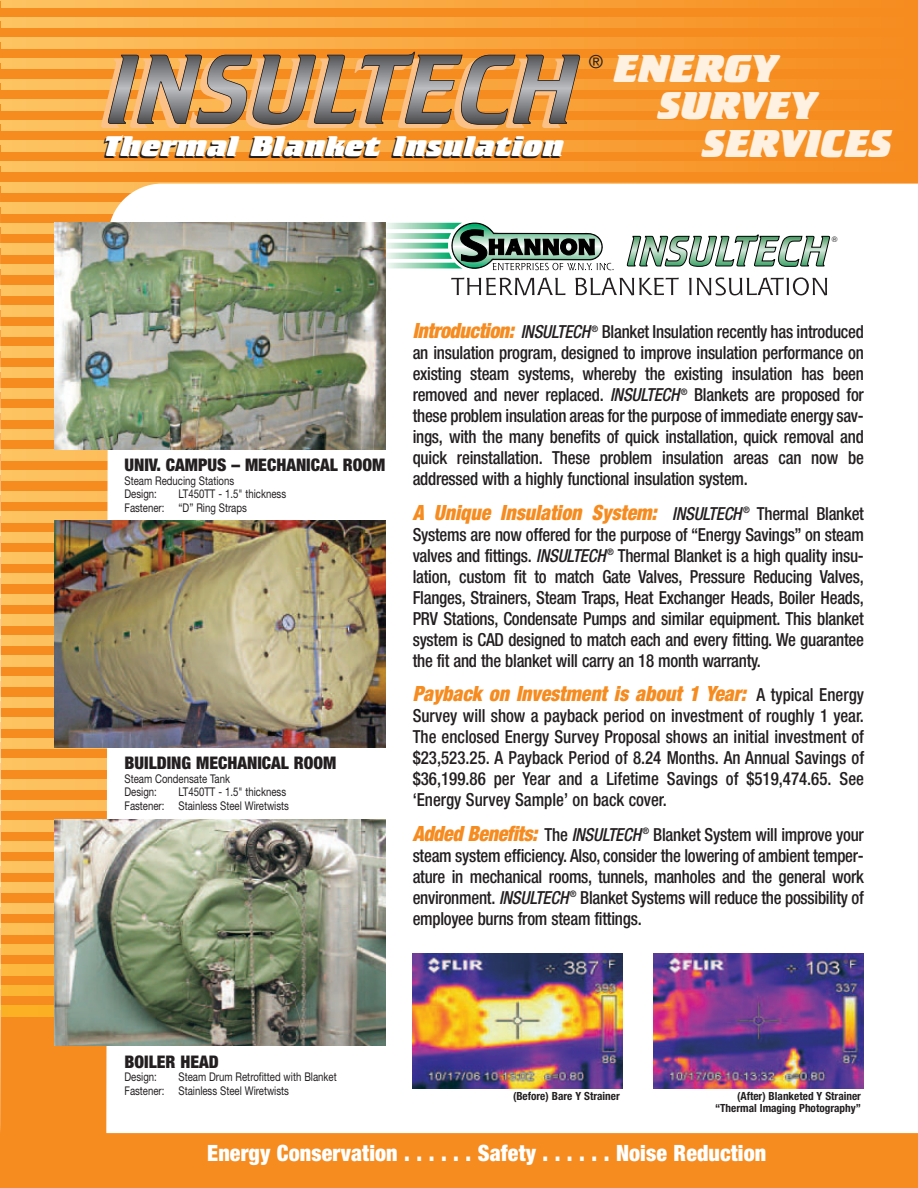
<style>
.page{position:relative;width:918px;height:1188px;background:#f68b1f}
.page>*{position:absolute;margin:0;border:0;box-sizing:border-box;transform-origin:0 0}
.t1{font:italic 800 36.75px "AT Crillee";letter-spacing:-.015em;color:#fef1e2;scale:1.08 1}
.t2{font:italic 800 27px "AT Crillee";color:#fff;scale:1.16 1}
.t3{font:900 condensed 22.5px "Helvetica Neue LT Std";letter-spacing:.005em;color:#fff}
.t4{font:italic 900 condensed 21px "Helvetica Neue LT Std";color:#f68b1f;scale:.94 1}
.t5{font:500 condensed 18px/21px "Helvetica Neue LT Std";letter-spacing:-.015em;color:#231f20;text-align:justify;scale:.94 1}
.t6{font:900 condensed 17.4px "Helvetica Neue LT Std";color:#231f20}
.t7{font:12px/13.5px "Helvetica Neue LT Std";color:#231f20;scale:.8 1}
.t8{font:700 condensed 11.25px/11.2px "Helvetica Neue LT Std";color:#231f20;text-align:right}
.t9{font:7.65px "Helvetica+T42+QLCMHX";color:#231f20}
.s1{font-weight:900;font-style:italic;font-size:21px;color:#f68b1f}
.s2{font-style:italic}
.s3{font-weight:500;font-size:18px;color:#231f20}
.s4{font-weight:500;font-style:normal;font-size:18px;color:#231f20}
</style>
<div class="page">
<svg style="left:1px;top:0;width:747px;height:7px;background:#faac46"></svg>
<svg style="left:1px;top:17px;width:747px;height:11px;background:#faac46"></svg>
<svg style="left:1px;top:38px;width:747px;height:10px;background:#faac46"></svg>
<svg style="left:1px;top:59px;width:747px;height:10px"></svg>
<svg style="left:1px;top:79px;width:747px;height:10px"></svg>
<svg style="left:1px;top:100px;width:747px;height:10px"></svg>
<svg style="left:1px;top:120px;width:747px;height:11px"></svg>
<svg style="left:1px;top:141px;width:747px;height:10px;background:#faac46"></svg>
<svg style="left:1px;top:162px;width:747px;height:10px;background:#faac46"></svg>
<svg style="left:1px;top:182px;width:917px;height:10px;background:#fbb960"></svg>
<div style="left:0;top:203px;width:918px;height:10px;background:#fdc15f"></div>
<div style="left:0;top:223px;width:918px;height:11px;background:#fdc260"></div>
<div style="left:0;top:244px;width:918px;height:10px;background:#fdc260"></div>
<div style="left:0;top:265px;width:918px;height:10px;background:#fdc260"></div>
<div style="left:0;top:285px;width:918px;height:10px;background:#fdc260"></div>
<div style="left:0;top:306px;width:918px;height:10px;background:#fdc260"></div>
<div style="left:0;top:326px;width:918px;height:11px;background:#fdc260"></div>
<div style="left:0;top:347px;width:918px;height:10px;background:#fdc260"></div>
<div style="left:0;top:368px;width:918px;height:10px;background:#fdc260"></div>
<div style="left:0;top:388px;width:918px;height:10px;background:#fdc260"></div>
<div style="left:0;top:409px;width:918px;height:10px;background:#fdc260"></div>
<div style="left:0;top:429px;width:918px;height:11px;background:#fdc260"></div>
<div style="left:0;top:450px;width:918px;height:10px;background:#fdc15f"></div>
<div style="left:0;top:471px;width:918px;height:10px;background:#fdc15f"></div>
<div style="left:0;top:491px;width:918px;height:10px;background:#fdc15f"></div>
<svg style="left:1px;top:512px;width:105px;height:10px"></svg>
<div style="left:0;top:532px;width:918px;height:11px;background:#fdc260"></div>
<div style="left:0;top:553px;width:918px;height:10px;background:#fdc260"></div>
<div style="left:0;top:574px;width:918px;height:10px;background:#fdc260"></div>
<div style="left:0;top:594px;width:918px;height:10px;background:#fdc260"></div>
<div style="left:0;top:615px;width:918px;height:10px;background:#fdc260"></div>
<div style="left:0;top:635px;width:918px;height:11px;background:#fdc260"></div>
<div style="left:0;top:656px;width:918px;height:10px;background:#fdc260"></div>
<div style="left:0;top:677px;width:918px;height:10px;background:#fdc260"></div>
<div style="left:0;top:697px;width:918px;height:10px;background:#fdc260"></div>
<div style="left:0;top:718px;width:918px;height:10px;background:#fdc260"></div>
<div style="left:0;top:738px;width:918px;height:11px;background:#fdc260"></div>
<div style="left:0;top:759px;width:918px;height:10px;background:#fdc15f"></div>
<div style="left:0;top:780px;width:918px;height:10px;background:#fdc15f"></div>
<div style="left:0;top:800px;width:918px;height:10px;background:#fdc15f"></div>
<div style="left:0;top:821px;width:918px;height:10px;background:#fdc260"></div>
<div style="left:0;top:841px;width:918px;height:11px;background:#fdc260"></div>
<div style="left:0;top:862px;width:918px;height:10px;background:#fdc260"></div>
<div style="left:0;top:883px;width:918px;height:10px;background:#fdc260"></div>
<div style="left:0;top:903px;width:918px;height:10px;background:#fdc260"></div>
<div style="left:0;top:924px;width:918px;height:10px;background:#fdbf56"></div>
<div style="left:0;top:944px;width:918px;height:11px;background:#fdbb49"></div>
<div style="left:0;top:965px;width:918px;height:10px;background:#fcb73f"></div>
<div style="left:0;top:985px;width:918px;height:11px;background:#fcb432"></div>
<div style="left:0;top:1006px;width:918px;height:10px;background:#fbb123"></div>
<svg style="left:0;top:185px;width:1px;height:947px"></svg>
<div style="left:106px;top:184px;width:812px;height:949px;background:#fff"></div>
<svg style="left:101px;top:52px;width:479px;height:77px"></svg>
<img style="left:413px;top:954px;width:210px;height:135px">
<img style="left:654px;top:954px;width:210px;height:135px">
<svg style="left:383px;top:217px;width:447px;height:78px;background:#c3cfc8"></svg>
<img style="left:54px;top:223px;width:332px;height:226px">
<img style="left:54px;top:521px;width:332px;height:227px">
<img style="left:54px;top:819px;width:332px;height:227px">
<h2 class="t2" style="left:104px;top:137px;width:398px">Thermal Blanket Insulation</h2>
<h1 class="t1" style="left:589px;top:55px;width:177px"><sup>®</sup> ENERGY</h1>
<h1 class="t1" style="left:657px;top:92px;width:149px">SURVEY</h1>
<h1 class="t1" style="left:702px;top:130px;width:178px">SERVICES</h1>
<p class="t9" style="left:832px;top:233px;width:7px">®</p>
<p class="t6" style="left:124px;top:459px;width:262px">UNIV. CAMPUS – MECHANICAL ROOM</p>
<p class="t7" style="left:124px;top:475px;width:139px">Steam Reducing Stations<br>Design:</p>
<p class="t7" style="left:124px;top:488px;width:204px;text-indent:54px">LT450TT - 1.5" thickness<br>Fastener: “D” Ring Straps</p>
<p class="t6" style="left:124px;top:757px;width:213px">BUILDING MECHANICAL ROOM</p>
<p class="t7" style="left:124px;top:773px;width:134px">Steam Condensate Tank<br>Design:</p>
<p class="t7" style="left:124px;top:787px;width:207px;text-align:right">LT450TT - 1.5" thickness<br>Fastener: Stainless Steel Wiretwists</p>
<p class="t5" style="left:413px;top:323px;width:482px"><span class="s1">Introduction:</span> <span class="s2">INSULTECH</span> <sup>®</sup> Blanket Insulation recently has introduced an insulation program, designed to improve insulation performance on existing steam systems, whereby the existing insulation has been removed and never replaced. <span class="s2">INSULTECH</span> <sup>®</sup> Blankets are proposed for these problem insulation areas for the purpose of immediate energy sav&shy;ings, with the many benefits of quick installation, quick removal and quick reinstallation. These problem insulation areas can now be addressed with a highly functional insulation system.</p>
<p class="t4" style="left:413px;top:505px;width:482px">A Unique Insulation System: <span class="s3">INSULTECH</span> <sup>®</sup> <span class="s4">Thermal Blanket</span></p>
<p class="t5" style="left:413px;top:526px;width:482px">Systems are now offered for the purpose of “Energy Savings” on steam valves and fittings. <span class="s2">INSULTECH</span> <sup>®</sup> Thermal Blanket is a high quality insu&shy;lation, custom fit to match Gate Valves, Pressure Reducing Valves, Flanges, Strainers, Steam Traps, Heat Exchanger Heads, Boiler Heads, PRV Stations, Condensate Pumps and similar equipment. This blanket system is CAD designed to match each and every fitting. We guarantee the fit and the blanket will carry an 18 month warranty.</p>
<p class="t4" style="left:413px;top:686px;width:482px">Payback on Investment is about 1 Year: <span class="s4">A typical Energy</span></p>
<p class="t5" style="left:413px;top:707px;width:482px">Survey will show a payback period on investment of roughly 1 year.<br>The enclosed Energy Survey Proposal shows an initial investment of $23,523.25. A Payback Period of 8.24 Months. An Annual Savings of $36,199.86 per Year and a Lifetime Savings of $519,474.65. See ‘Energy Survey Sample’ on back cover.</p>
<p class="t5" style="left:413px;top:826px;width:482px"><span class="s1">Added Benefits:</span> The <span class="s2">INSULTECH</span> <sup>®</sup> Blanket System will improve your steam system efficiency. Also, consider the lowering of ambient temper&shy;ature in mechanical rooms, tunnels, manholes and the general work environment. <span class="s2">INSULTECH</span> <sup>®</sup> Blanket Systems will reduce the possibility of employee burns from steam fittings.</p>
<p class="t6" style="left:124px;top:1055px;width:96px">BOILER HEAD</p>
<p class="t7" style="left:124px;top:1071px;width:42px">Design:</p>
<p class="t7" style="left:124px;top:1071px;width:267px;text-indent:54px">Steam Drum Retrofitted with Blanket<br>Fastener: Stainless Steel Wiretwists</p>
<p class="t8" style="left:513px;top:1092px;width:108px">(Before) Bare Y Strainer</p>
<p class="t8" style="left:715px;top:1092px;width:148px">(After) Blanketed Y Strainer “Thermal Imaging Photography”</p>
<p class="t3" style="left:207px;top:1144px;width:561px">Energy Conservation . . . . . . Safety . . . . . . Noise Reduction</p>
</div>
